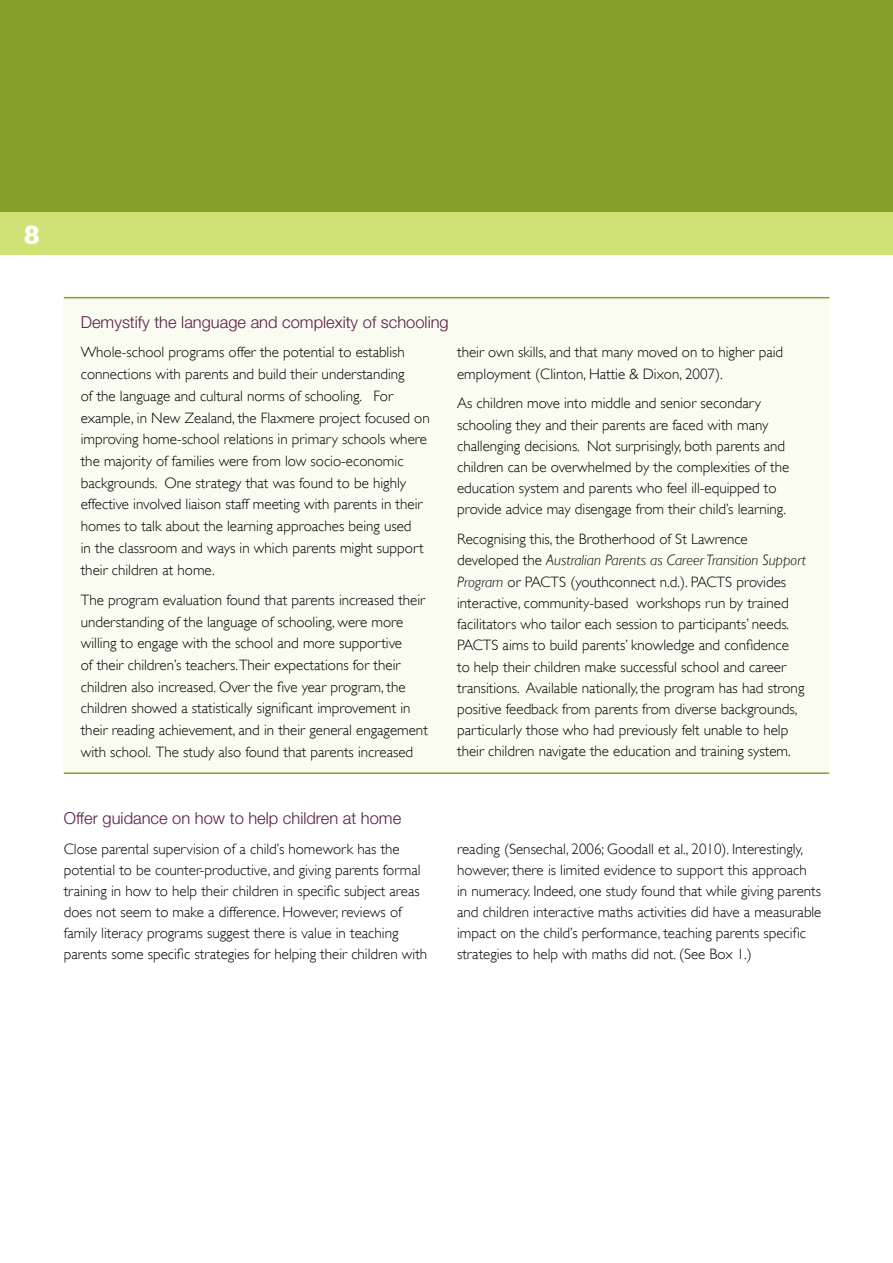
<style>
.page{position:relative;width:893px;height:1263px;background:#fff}
.page>*{position:absolute;margin:0;border:0;box-sizing:border-box;transform-origin:0 0}
.t1{font:700 27px "Gill Sans";color:#fff}
.t2{font:300 16.5px "Helvetica Neue";color:#5c1c49}
.t3{font:300 15px/21.8px "Gill Sans";color:#000}
.s1{font-style:italic}
</style>
<div class="page">
<div style="left:0;top:0;width:893px;height:213px;background:#869f2a"></div>
<div style="left:0;top:213px;width:893px;height:42px;background:#d0e176"></div>
<div style="left:64px;top:298px;width:765px;height:476px;background:#fafcf1"></div>
<hr style="left:64px;top:297px;width:765px;height:1px;background:#869f2a">
<hr style="left:64px;top:772px;width:765px;height:2px;background:#869f2a">
<h1 class="t1" style="left:24px;top:219px;width:18px">8</h1>
<p class="t2" style="left:81px;top:312px;width:369px">Demystify the language and complexity of schooling</p>
<p class="t3" style="left:81px;top:341px;width:350px">Whole-school programs offer the potential to establish connections with parents and build their understanding<br>of the language and cultural norms of schooling. For example, in New Zealand, the Flaxmere project focused on improving home-school relations in primary schools where the majority of families were from low socio-economic backgrounds. One strategy that was found to be highly effective involved liaison staff meeting with parents in their homes to talk about the learning approaches being used<br>in the classroom and ways in which parents might support their children at home.</p>
<p class="t3" style="left:81px;top:589px;width:349px">The program evaluation found that parents increased their understanding of the language of schooling, were more willing to engage with the school and more supportive<br>of their children’s teachers.Their expectations for their children also increased. Over the five year program, the children showed a statistically significant improvement in their reading achievement, and in their general engagement with school. The study also found that parents increased</p>
<p class="t3" style="left:457px;top:342px;width:328px;line-height:21.3px">their own skills, and that many moved on to higher paid employment (Clinton, Hattie &amp; Dixon, 2007).</p>
<p class="t3" style="left:457px;top:393px;width:334px;line-height:21.1px">As children move into middle and senior secondary schooling they and their parents are faced with many challenging decisions. Not surprisingly, both parents and children can be overwhelmed by the complexities of the education system and parents who feel ill-equipped to provide advice may disengage from their child’s learning.</p>
<p class="t3" style="left:457px;top:528px;width:350px;line-height:21.3px">Recognising this, the Brotherhood of St Lawrence developed the <span class="s1">Australian Parents as Career Transition Support Program</span> or PACTS (youthconnect n.d.). PACTS provides interactive, community-based workshops run by trained facilitators who tailor each session to participants’ needs.<br>PACTS aims to build parents’ knowledge and confidence<br>to help their children make successful school and career transitions. Available nationally, the program has had strong positive feedback from parents from diverse backgrounds, particularly those who had previously felt unable to help their children navigate the education and training system.</p>
<p class="t2" style="left:64px;top:808px;width:339px">Offer guidance on how to help children at home</p>
<p class="t3" style="left:64px;top:838px;width:365px;line-height:21px">Close parental supervision of a child’s homework has the potential to be counter-productive, and giving parents formal training in how to help their children in specific subject areas does not seem to make a difference. However, reviews of family literacy programs suggest there is value in teaching parents some specific strategies for helping their children with</p>
<p class="t3" style="left:457px;top:838px;width:366px;line-height:21px">reading (Sensechal, 2006; Goodall et al., 2010). Interestingly, however, there is limited evidence to support this approach<br>in numeracy. Indeed, one study found that while giving parents and children interactive maths activities did have a measurable impact on the child’s performance, teaching parents specific strategies to help with maths did not. (See Box 1.)</p>
</div>
